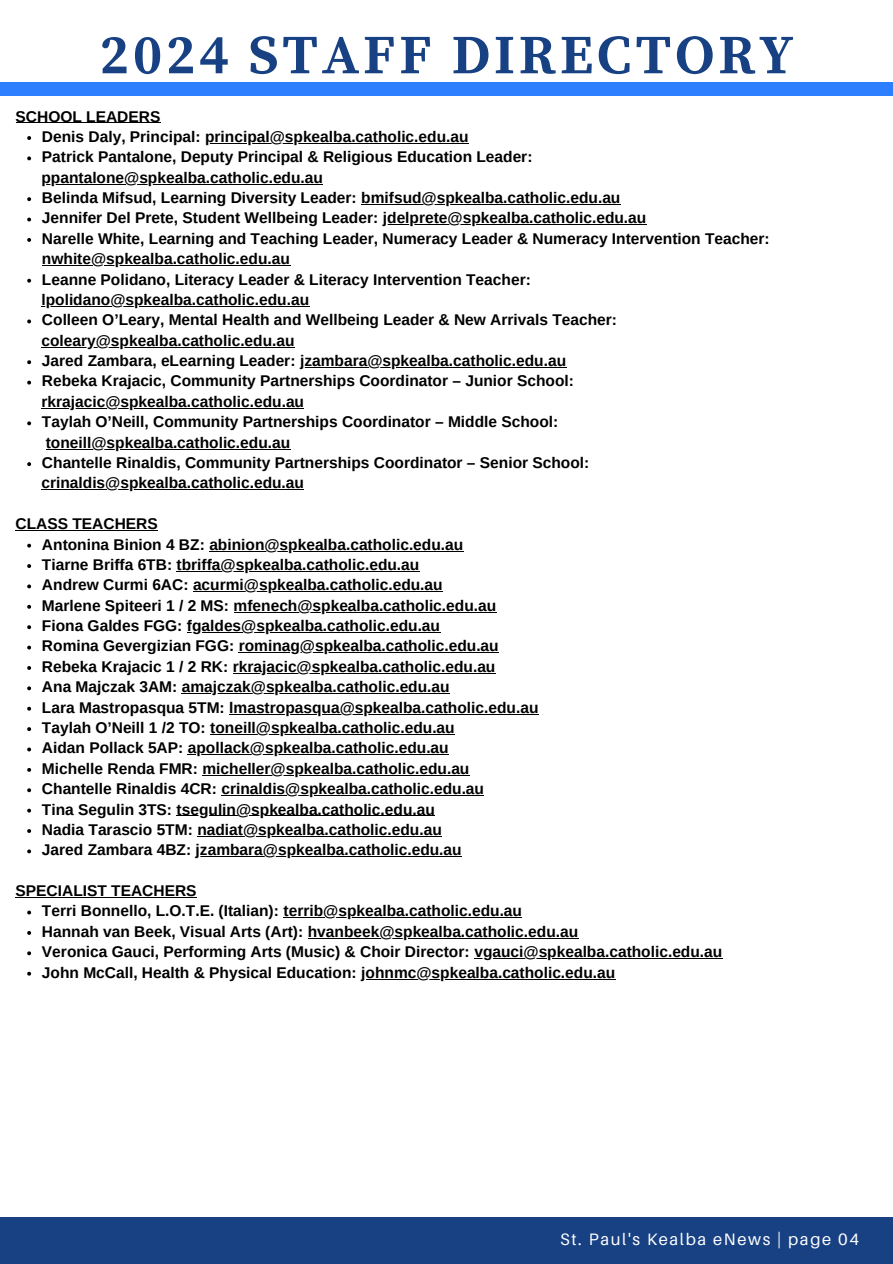
<style>
.page{position:relative;width:893px;height:1264px;background:#fff}
.page>*{position:absolute;margin:0;border:0;box-sizing:border-box;transform-origin:0 0}
.t1{font:700 55.5px "Source Serif Pro";letter-spacing:.07em;color:#184183}
.t2{font:16.5px "Aileron";letter-spacing:.1em;color:#fff}
.t3{font:700 15.45px/20.4px "Arimo";color:#000}
</style>
<div class="page">
<div style="left:0;top:1217px;width:892px;height:46px;background:#184183"></div>
<hr style="left:16px;top:122px;width:144px;height:1px;background:#000">
<svg style="left:27px;top:136px;width:4px;height:4px"></svg>
<hr style="left:205px;top:143px;width:264px;height:1px;background:#000">
<svg style="left:27px;top:156px;width:4px;height:4px"></svg>
<hr style="left:41px;top:184px;width:282px;height:1px;background:#000">
<svg style="left:27px;top:197px;width:4px;height:4px"></svg>
<hr style="left:361px;top:204px;width:259px;height:1px;background:#000">
<svg style="left:27px;top:217px;width:4px;height:4px"></svg>
<hr style="left:383px;top:224px;width:263px;height:1px;background:#000">
<svg style="left:27px;top:238px;width:4px;height:4px"></svg>
<hr style="left:42px;top:265px;width:248px;height:1px;background:#000">
<svg style="left:27px;top:279px;width:4px;height:3px"></svg>
<hr style="left:41px;top:306px;width:268px;height:1px;background:#000">
<svg style="left:27px;top:319px;width:4px;height:4px"></svg>
<hr style="left:41px;top:347px;width:254px;height:1px;background:#000">
<svg style="left:27px;top:360px;width:4px;height:4px"></svg>
<hr style="left:300px;top:367px;width:266px;height:1px;background:#000">
<svg style="left:27px;top:380px;width:4px;height:4px"></svg>
<hr style="left:41px;top:408px;width:263px;height:1px;background:#000">
<svg style="left:27px;top:421px;width:4px;height:4px"></svg>
<hr style="left:46px;top:448px;width:244px;height:1px;background:#000">
<svg style="left:27px;top:462px;width:4px;height:4px"></svg>
<hr style="left:41px;top:489px;width:263px;height:1px;background:#000">
<hr style="left:16px;top:530px;width:142px;height:1px;background:#000">
<svg style="left:27px;top:543px;width:4px;height:4px"></svg>
<hr style="left:209px;top:550px;width:254px;height:1px;background:#000">
<svg style="left:27px;top:564px;width:4px;height:4px"></svg>
<hr style="left:177px;top:571px;width:242px;height:1px;background:#000">
<svg style="left:27px;top:584px;width:4px;height:4px"></svg>
<hr style="left:193px;top:591px;width:250px;height:1px;background:#000">
<svg style="left:27px;top:605px;width:4px;height:3px"></svg>
<hr style="left:233px;top:611px;width:263px;height:1px;background:#000">
<svg style="left:27px;top:625px;width:4px;height:4px"></svg>
<hr style="left:187px;top:632px;width:253px;height:1px;background:#000">
<svg style="left:27px;top:645px;width:4px;height:4px"></svg>
<hr style="left:239px;top:652px;width:260px;height:1px;background:#000">
<svg style="left:27px;top:666px;width:4px;height:4px"></svg>
<hr style="left:233px;top:672px;width:262px;height:1px;background:#000">
<svg style="left:27px;top:686px;width:4px;height:4px"></svg>
<hr style="left:182px;top:693px;width:268px;height:1px;background:#000">
<svg style="left:27px;top:706px;width:4px;height:4px"></svg>
<hr style="left:229px;top:713px;width:309px;height:1px;background:#000">
<svg style="left:27px;top:727px;width:4px;height:4px"></svg>
<hr style="left:210px;top:734px;width:245px;height:1px;background:#000">
<svg style="left:27px;top:747px;width:4px;height:4px"></svg>
<hr style="left:188px;top:754px;width:261px;height:1px;background:#000">
<svg style="left:27px;top:768px;width:4px;height:3px"></svg>
<hr style="left:202px;top:774px;width:267px;height:1px;background:#000">
<svg style="left:27px;top:788px;width:4px;height:4px"></svg>
<hr style="left:221px;top:795px;width:263px;height:1px;background:#000">
<svg style="left:27px;top:808px;width:4px;height:4px"></svg>
<hr style="left:177px;top:815px;width:258px;height:1px;background:#000">
<svg style="left:27px;top:829px;width:4px;height:4px"></svg>
<hr style="left:197px;top:835px;width:245px;height:1px;background:#000">
<svg style="left:27px;top:849px;width:4px;height:4px"></svg>
<hr style="left:196px;top:856px;width:266px;height:1px;background:#000">
<hr style="left:16px;top:897px;width:181px;height:1px;background:#000">
<svg style="left:27px;top:910px;width:4px;height:4px"></svg>
<hr style="left:283px;top:917px;width:239px;height:1px;background:#000">
<svg style="left:27px;top:931px;width:4px;height:3px"></svg>
<hr style="left:308px;top:937px;width:270px;height:1px;background:#000">
<svg style="left:27px;top:951px;width:4px;height:4px"></svg>
<hr style="left:474px;top:958px;width:248px;height:1px;background:#000">
<svg style="left:27px;top:971px;width:4px;height:4px"></svg>
<hr style="left:361px;top:978px;width:254px;height:1px;background:#000">
<div style="left:0;top:83px;width:892px;height:13px;background:#2e7fff"></div>
<p class="t1" style="left:100px;top:22px;width:694px">2024 STAFF DIRECTORY</p>
<h2 class="t3" style="left:16px;top:106px;width:146px">SCHOOL LEADERS</h2>
<p class="t3" style="left:42px;top:126px;width:428px">Denis Daly, Principal: principal@spkealba.catholic.edu.au</p>
<p class="t3" style="left:42px;top:147px;width:492px">Patrick Pantalone, Deputy Principal &amp; Religious Education Leader:</p>
<p class="t3" style="left:41px;top:167px;width:580px">ppantalone@spkealba.catholic.edu.au<br>Belinda Mifsud, Learning Diversity Leader: bmifsud@spkealba.catholic.edu.au</p>
<p class="t3" style="left:42px;top:208px;width:606px">Jennifer Del Prete, Student Wellbeing Leader: jdelprete@spkealba.catholic.edu.au</p>
<p class="t3" style="left:42px;top:228px;width:729px">Narelle White, Learning and Teaching Leader, Numeracy Leader &amp; Numeracy Intervention Teacher:</p>
<p class="t3" style="left:42px;top:249px;width:490px">nwhite@spkealba.catholic.edu.au<br>Leanne Polidano, Literacy Leader &amp; Literacy Intervention Teacher:</p>
<p class="t3" style="left:41px;top:289px;width:577px">lpolidano@spkealba.catholic.edu.au<br>Colleen O’Leary, Mental Health and Wellbeing Leader &amp; New Arrivals Teacher:</p>
<p class="t3" style="left:41px;top:330px;width:526px">coleary@spkealba.catholic.edu.au<br>Jared Zambara, eLearning Leader: jzambara@spkealba.catholic.edu.au</p>
<p class="t3" style="left:42px;top:371px;width:533px">Rebeka Krajacic, Community Partnerships Coordinator – Junior School:</p>
<p class="t3" style="left:41px;top:391px;width:518px">rkrajacic@spkealba.catholic.edu.au<br>Taylah O’Neill, Community Partnerships Coordinator – Middle School:</p>
<p class="t3" style="left:42px;top:432px;width:549px">toneill@spkealba.catholic.edu.au<br>Chantelle Rinaldis, Community Partnerships Coordinator – Senior School:</p>
<h2 class="t3" style="left:41px;top:473px;width:264px">crinaldis@spkealba.catholic.edu.au</h2>
<h2 class="t3" style="left:16px;top:513px;width:144px">CLASS TEACHERS</h2>
<p class="t3" style="left:42px;top:534px;width:423px">Antonina Binion 4 BZ: abinion@spkealba.catholic.edu.au</p>
<p class="t3" style="left:42px;top:554px;width:379px">Tiarne Briffa 6TB: tbriffa@spkealba.catholic.edu.au</p>
<p class="t3" style="left:42px;top:574px;width:402px">Andrew Curmi 6AC: acurmi@spkealba.catholic.edu.au</p>
<p class="t3" style="left:42px;top:595px;width:455px">Marlene Spiteeri 1 / 2 MS: mfenech@spkealba.catholic.edu.au</p>
<p class="t3" style="left:42px;top:615px;width:399px">Fiona Galdes FGG: fgaldes@spkealba.catholic.edu.au</p>
<p class="t3" style="left:42px;top:636px;width:458px">Romina Gevergizian FGG: rominag@spkealba.catholic.edu.au</p>
<p class="t3" style="left:42px;top:656px;width:455px">Rebeka Krajacic 1 / 2 RK: rkrajacic@spkealba.catholic.edu.au</p>
<p class="t3" style="left:42px;top:676px;width:409px">Ana Majczak 3AM: amajczak@spkealba.catholic.edu.au</p>
<p class="t3" style="left:42px;top:697px;width:498px">Lara Mastropasqua 5TM: lmastropasqua@spkealba.catholic.edu.au</p>
<p class="t3" style="left:42px;top:717px;width:414px">Taylah O’Neill 1 /2 TO: toneill@spkealba.catholic.edu.au</p>
<p class="t3" style="left:42px;top:737px;width:408px">Aidan Pollack 5AP: apollack@spkealba.catholic.edu.au</p>
<p class="t3" style="left:42px;top:758px;width:429px">Michelle Renda FMR: micheller@spkealba.catholic.edu.au</p>
<p class="t3" style="left:42px;top:778px;width:443px">Chantelle Rinaldis 4CR: crinaldis@spkealba.catholic.edu.au</p>
<p class="t3" style="left:42px;top:799px;width:394px">Tina Segulin 3TS: tsegulin@spkealba.catholic.edu.au</p>
<p class="t3" style="left:42px;top:819px;width:401px">Nadia Tarascio 5TM: nadiat@spkealba.catholic.edu.au</p>
<p class="t3" style="left:42px;top:839px;width:421px">Jared Zambara 4BZ: jzambara@spkealba.catholic.edu.au</p>
<h2 class="t3" style="left:16px;top:880px;width:182px">SPECIALIST TEACHERS</h2>
<p class="t3" style="left:42px;top:900px;width:481px">Terri Bonnello, L.O.T.E. (Italian): terrib@spkealba.catholic.edu.au</p>
<p class="t3" style="left:42px;top:921px;width:537px">Hannah van Beek, Visual Arts (Art): hvanbeek@spkealba.catholic.edu.au</p>
<p class="t3" style="left:42px;top:941px;width:681px">Veronica Gauci, Performing Arts (Music) &amp; Choir Director: vgauci@spkealba.catholic.edu.au</p>
<p class="t3" style="left:42px;top:962px;width:574px">John McCall, Health &amp; Physical Education: johnmc@spkealba.catholic.edu.au</p>
<h1 class="t2" style="left:560px;top:1229px;width:300px">St. Paul's Kealba eNews | page 04</h1>
</div>
